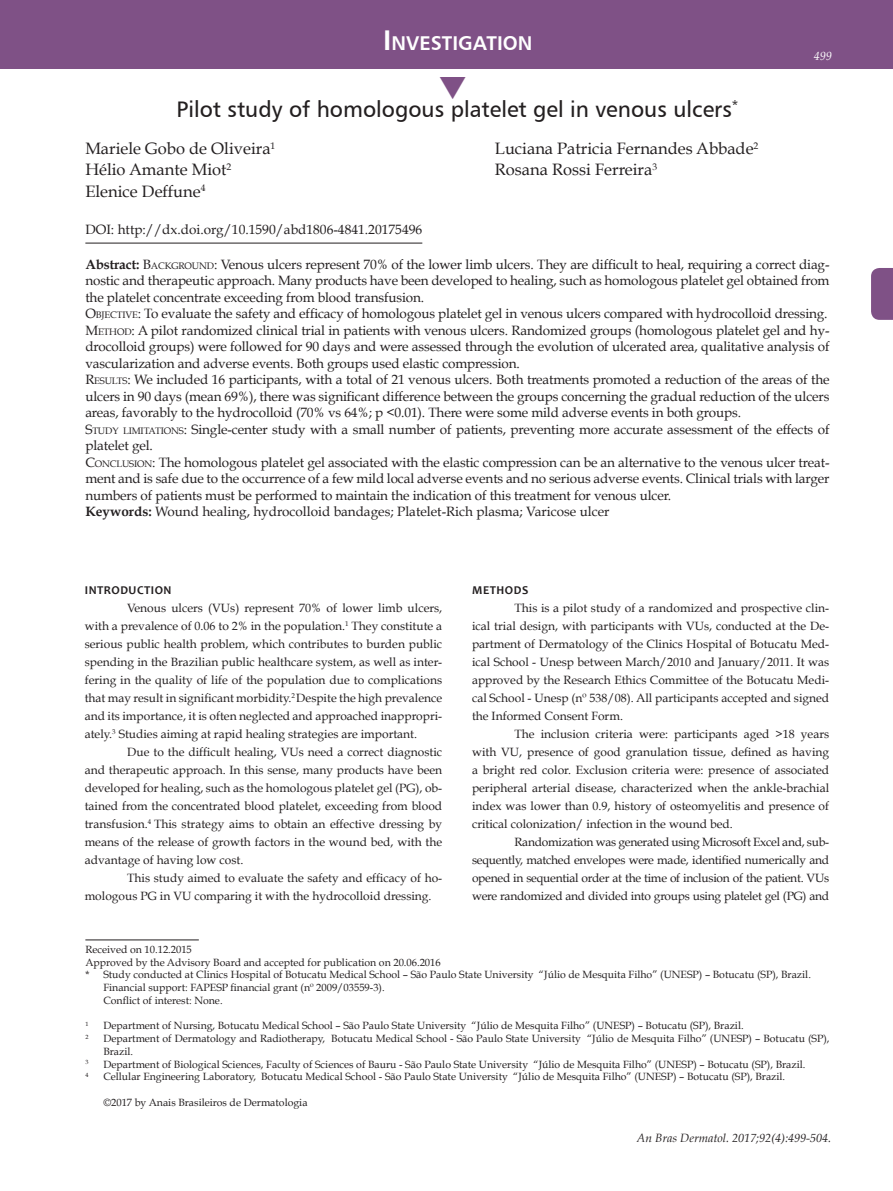
<style>
.page{position:relative;width:893px;height:1191px;background:#fff}
.page>*{position:absolute;margin:0;border:0;box-sizing:border-box;transform-origin:0 0}
.Titulo{font:22.5px "Humanist 777 BT Roman B";color:#231f20}
.t1{font:19.95px "Humanist 777 BT Bold B";color:#fff}
.Autores{font:16.5px "Book Antiqua";color:#231f20}
.DOI{font:13.5px/16.5px "Book Antiqua";letter-spacing:-.01em;color:#231f20;text-align:justify}
.ABD-ING_-_2016{font:12px/18px "Book Antiqua";color:#231f20;text-align:justify}
.t2{font:italic 12px "Book Antiqua";color:#231f20}
.ABD-ING_-_2016-2{font:700 12px "Candara";letter-spacing:.04em;color:#231f20}
.t3{font:italic 12px "Book Antiqua";color:#fff}
.t4{font:10.5px/12.8px "Book Antiqua";color:#231f20}
.t5{font:6.15px "Book Antiqua";color:#231f20}
.s1{font-size:28.5px}
.s2{font-weight:700}
.s3{font-style:inherit}
.s4{font-size:9.45px}
</style>
<div class="page">
<svg style="left:871px;top:268px;width:22px;height:52px"></svg>
<div style="left:0;top:0;width:893px;height:68px;background:#7f5186"></div>
<hr style="left:85px;top:939px;width:114px;height:1px;background:#231f20">
<hr style="left:85px;top:243px;width:337px;height:1px;background:#231f20">
<p class="t1" style="left:383px;top:31px;width:151px"><span class="s1">I</span> NVESTIGATION</p>
<p class="t3" style="left:814px;top:49px;width:19px">499</p>
<p class="Titulo" style="left:177px;top:95px;width:563px">Pilot study of homologous platelet gel in venous ulcers<sup>*</sup></p>
<p class="Autores" style="left:85px;top:139px;width:192px">Mariele Gobo de Oliveira<sup>1</sup></p>
<p class="Autores" style="left:495px;top:139px;width:265px">Luciana Patricia Fernandes Abbade<sup>2</sup></p>
<p class="Autores" style="left:85px;top:160px;width:148px">Hélio Amante Miot<sup>2</sup></p>
<p class="Autores" style="left:495px;top:160px;width:164px">Rosana Rossi Ferreira<sup>3</sup></p>
<p class="Autores" style="left:85px;top:181px;width:122px">Elenice Deffune<sup>4</sup></p>
<p class="DOI" style="left:85px;top:221px;width:338px">DOI: http://dx.doi.org/10.1590/abd1806-4841.20175496</p>
<p class="DOI" style="left:85px;top:256px;width:746px"><span class="s2">Abstract:</span> <span class="s3">B</span><span class="s4">ACKGROUND</span>: Venous ulcers represent 70% of the lower limb ulcers. They are difficult to heal, requiring a correct diag&shy;nostic and therapeutic approach. Many products have been developed to healing, such as homologous platelet gel obtained from the platelet concentrate exceeding from blood transfusion.</p>
<p class="DOI" style="left:85px;top:305px;width:744px"><span class="s3">O</span><span class="s4">BJECTIVE</span>: To evaluate the safety and efficacy of homologous platelet gel in venous ulcers compared with hydrocolloid dressing.</p>
<p class="DOI" style="left:85px;top:322px;width:746px"><span class="s3">M</span><span class="s4">ETHOD</span>: A pilot randomized clinical trial in patients with venous ulcers. Randomized groups (homologous platelet gel and hy&shy;drocolloid groups) were followed for 90 days and were assessed through the evolution of ulcerated area, qualitative analysis of vascularization and adverse events. Both groups used elastic compression.</p>
<p class="DOI" style="left:85px;top:371px;width:746px"><span class="s3">R</span><span class="s4">ESULTS</span>: We included 16 participants, with a total of 21 venous ulcers. Both treatments promoted a reduction of the areas of the ulcers in 90 days (mean 69%), there was significant difference between the groups concerning the gradual reduction of the ulcers areas, favorably to the hydrocolloid (70% vs 64%; p &lt;0.01). There were some mild adverse events in both groups.</p>
<p class="DOI" style="left:85px;top:421px;width:746px"><span class="s3">S</span><span class="s4">TUDY LIMITATIONS</span>: Single-center study with a small number of patients, preventing more accurate assessment of the effects of platelet gel.</p>
<p class="DOI" style="left:85px;top:454px;width:746px"><span class="s3">C</span><span class="s4">ONCLUSION</span>: The homologous platelet gel associated with the elastic compression can be an alternative to the venous ulcer treat&shy;ment and is safe due to the occurrence of a few mild local adverse events and no serious adverse events. Clinical trials with larger numbers of patients must be performed to maintain the indication of this treatment for venous ulcer.</p>
<p class="DOI" style="left:85px;top:503px;width:526px"><span class="s2">Keywords:</span> Wound healing, hydrocolloid bandages; Platelet-Rich plasma; Varicose ulcer</p>
<p class="ABD-ING_-_2016-2" style="left:85px;top:583px;width:88px">INTRODUCTION</p>
<p class="ABD-ING_-_2016" style="left:85px;top:599px;width:359px;text-indent:43px">Venous ulcers (VUs) represent 70% of lower limb ulcers, with a prevalence of 0.06 to 2% in the population.<sup>1</sup> They constitute a serious public health problem, which contributes to burden public spending in the Brazilian public healthcare system, as well as inter&shy;fering in the quality of life of the population due to complications that may result in significant morbidity.<sup>2</sup> Despite the high prevalence and its importance, it is often neglected and approached inappropri&shy;ately.<sup>3</sup> Studies aiming at rapid healing strategies are important.</p>
<p class="ABD-ING_-_2016" style="left:85px;top:743px;width:359px;text-indent:43px">Due to the difficult healing, VUs need a correct diagnostic and therapeutic approach. In this sense, many products have been developed for healing, such as the homologous platelet gel (PG), ob&shy;tained from the concentrated blood platelet, exceeding from blood transfusion.<sup>4</sup> This strategy aims to obtain an effective dressing by means of the release of growth factors in the wound bed, with the advantage of having low cost.</p>
<p class="ABD-ING_-_2016" style="left:85px;top:869px;width:359px;text-indent:43px">This study aimed to evaluate the safety and efficacy of ho&shy;mologous PG in VU comparing it with the hydrocolloid dressing.</p>
<p class="ABD-ING_-_2016-2" style="left:472px;top:583px;width:58px">METHODS</p>
<p class="ABD-ING_-_2016" style="left:472px;top:599px;width:359px;text-indent:43px">This is a pilot study of a randomized and prospective clin&shy;ical trial design, with participants with VUs, conducted at the De&shy;partment of Dermatology of the Clinics Hospital of Botucatu Med&shy;ical School - Unesp between March/2010 and January/2011. It was approved by the Research Ethics Committee of the Botucatu Medi&shy;cal School - Unesp (nº 538/08). All participants accepted and signed the Informed Consent Form.</p>
<p class="ABD-ING_-_2016" style="left:472px;top:725px;width:359px;text-indent:43px">The inclusion criteria were: participants aged &gt;18 years with VU, presence of good granulation tissue, defined as having a bright red color. Exclusion criteria were: presence of associated peripheral arterial disease, characterized when the ankle-brachial index was lower than 0.9, history of osteomyelitis and presence of critical colonization/ infection in the wound bed.</p>
<p class="ABD-ING_-_2016" style="left:472px;top:833px;width:359px;text-indent:43px">Randomization was generated using Microsoft Excel and, sub&shy;sequently, matched envelopes were made, identified numerically and opened in sequential order at the time of inclusion of the patient. VUs were randomized and divided into groups using platelet gel (PG) and</p>
<p class="t4" style="left:85px;top:943px;width:108px">Received on 10.12.2015</p>
<p class="t4" style="left:85px;top:955px;width:357px">Approved by the Advisory Board and accepted for publication on 20.06.2016</p>
<p class="t4" style="left:85px;top:968px;width:727px">* Study conducted at Clinics Hospital of Botucatu Medical School – São Paulo State University “Júlio de Mesquita Filho” (UNESP) – Botucatu (SP), Brazil.</p>
<p class="t4" style="left:103px;top:981px;width:283px">Financial support: FAPESP financial grant (nº 2009/03559-3).</p>
<p class="t4" style="left:103px;top:994px;width:121px">Conflict of interest: None.</p>
<p class="t5" style="left:85px;top:1020px;width:5px">1</p>
<p class="t4" style="left:103px;top:1019px;width:642px">Department of Nursing, Botucatu Medical School – São Paulo State University “Júlio de Mesquita Filho” (UNESP) – Botucatu (SP), Brazil.</p>
<p class="t5" style="left:85px;top:1032px;width:5px">2</p>
<p class="t4" style="left:103px;top:1032px;width:728px">Department of Dermatology and Radiotherapy, Botucatu Medical School - São Paulo State University “Júlio de Mesquita Filho” (UNESP) – Botucatu (SP),<br>Brazil.</p>
<p class="t5" style="left:85px;top:1058px;width:5px">3</p>
<p class="t4" style="left:103px;top:1057px;width:704px">Department of Biological Sciences, Faculty of Sciences of Bauru - São Paulo State University “Júlio de Mesquita Filho” (UNESP) – Botucatu (SP), Brazil.</p>
<p class="t5" style="left:85px;top:1071px;width:5px">4</p>
<p class="t4" style="left:103px;top:1070px;width:683px">Cellular Engineering Laboratory, Botucatu Medical School - São Paulo State University “Júlio de Mesquita Filho” (UNESP) – Botucatu (SP), Brazil.</p>
<p class="t4" style="left:103px;top:1096px;width:206px">©2017 by Anais Brasileiros de Dermatologia</p>
<p class="t2" style="left:637px;top:1131px;width:196px">An Bras Dermatol. 2017;92(4):499-504.</p>
</div>
